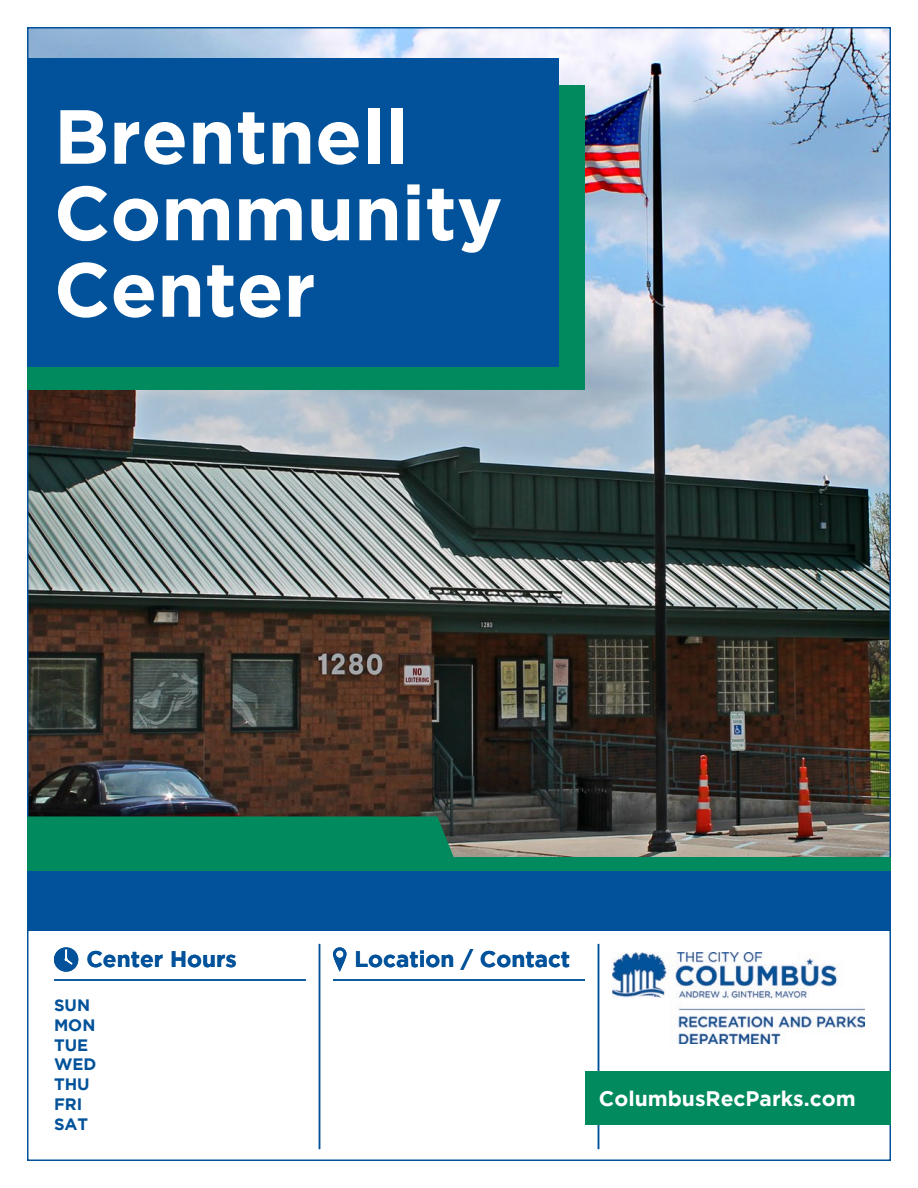
<style>
.page{position:relative;width:918px;height:1188px;background:#fff}
.page>*{position:absolute;margin:0;border:0;box-sizing:border-box;transform-origin:0 0}
.t1{font:700 76.5px/76.5px "Gotham";color:#fff}
.t2{font:700 22.5px "Gotham";color:#01529a}
.t3{font:700 21px "Gotham";color:#fff}
.t4{font:700 16.5px "Gotham";color:#01529a}
</style>
<div class="page">
<img style="left:30px;top:30px;width:858px;height:827px">
<div style="left:27px;top:85px;width:558px;height:305px;background:#008a5e"></div>
<div style="left:27px;top:58px;width:532px;height:308px;background:#01529a"></div>
<div style="left:27px;top:870px;width:864px;height:61px;background:#01529a"></div>
<div style="left:27px;top:857px;width:864px;height:13px;background:#008a5e"></div>
<div style="left:27px;top:816px;width:432px;height:41px;background:#008a5e"></div>
<img style="left:613px;top:952px;width:251px;height:91px">
<hr style="left:319px;top:944px;width:1px;height:205px;background:#01529a">
<hr style="left:598px;top:944px;width:1px;height:205px;background:#01529a">
<hr style="left:54px;top:979px;width:252px;height:2px;background:#01529a">
<svg style="left:54px;top:947px;width:24px;height:25px"></svg>
<hr style="left:333px;top:979px;width:252px;height:2px;background:#01529a">
<svg style="left:333px;top:947px;width:14px;height:25px"></svg>
<div style="left:585px;top:1071px;width:306px;height:54px;background:#008a5e"></div>
<p class="t1" style="left:54px;top:96px;width:356px">Brentnell</p>
<p class="t1" style="left:54px;top:173px;width:450px">Community<br>Center</p>
<p class="t2" style="left:86px;top:946px;width:152px">Center Hours</p>
<p class="t2" style="left:354px;top:946px;width:217px">Location / Contact</p>
<p class="t4" style="left:54px;top:996px;width:38px">SUN</p>
<p class="t4" style="left:54px;top:1015px;width:43px">MON</p>
<p class="t4" style="left:54px;top:1035px;width:36px">TUE</p>
<p class="t4" style="left:54px;top:1055px;width:44px">WED</p>
<p class="t4" style="left:54px;top:1075px;width:37px">THU</p>
<p class="t4" style="left:54px;top:1095px;width:30px">FRI</p>
<p class="t4" style="left:54px;top:1114px;width:36px">SAT</p>
<p class="t3" style="left:599px;top:1086px;width:258px">ColumbusRecParks.com</p>
</div>
